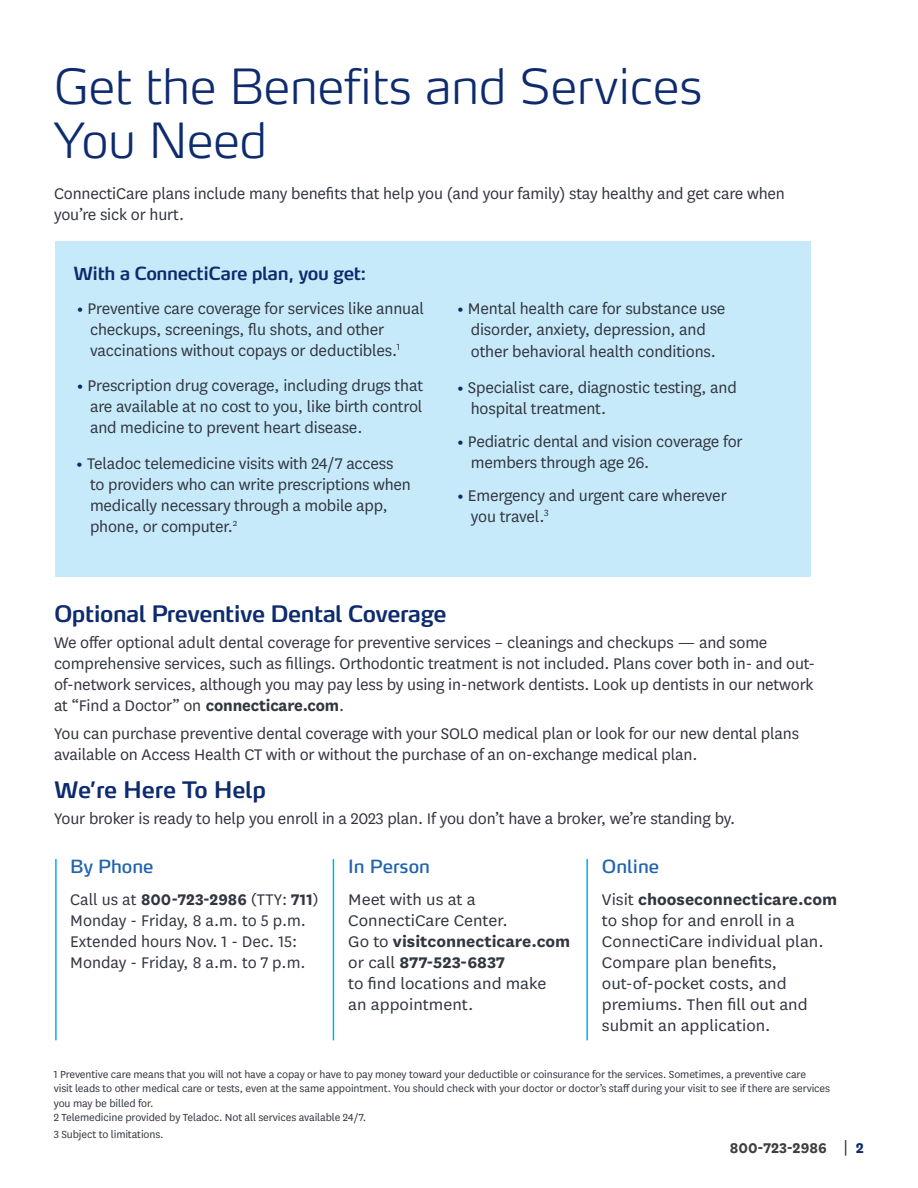
<style>
.page{position:relative;width:918px;height:1188px;background:#fff}
.page>*{position:absolute;margin:0;border:0;box-sizing:border-box;transform-origin:0 0}
.t1{font:300 expanded 48px/54px "Max Pro";color:#0d2b6d}
.t2{font:600 22.5px "Max Pro";letter-spacing:-.025em;color:#0d2b6d}
.SUBHEAD{font:18px/21px "National";letter-spacing:-.01em;color:#323640}
.SUBHEAD-2{font:18px/21px "National";letter-spacing:-.01em;color:#323640;scale:1.05 1}
.body{font:18px/21px "National";color:#323640}
.t3{font:600 18px "Max Pro";letter-spacing:-.025em;color:#0d2b6d}
.SUBHEAD-3{font:18px "Max Pro";color:#2163b0}
.body-2{font:18px "Max Pro";color:#2163b0}
.t4{font:700 16.5px "National";color:#3e3e3f}
.t5{font:12px/14.4px "National";letter-spacing:-.01em;color:#323640}
.s1{font-weight:800;font-size:16.5px;color:#0d2b6d}
.s2{font-weight:700}
.s3{font-family:"Max Pro";font-weight:600;font-size:22.5px;color:#fff}
.s4{font-family:"Max Pro";font-weight:300;font-stretch:expanded;color:#231f20}
.s5{color:#0d2b6d}
</style>
<div class="page">
<div style="left:55px;top:241px;width:756px;height:336px;background:#c6eafa"></div>
<hr style="left:55px;top:859px;width:2px;height:181px;background:#00aeef">
<hr style="left:333px;top:859px;width:1px;height:181px;background:#00aeef">
<hr style="left:586px;top:859px;width:2px;height:181px;background:#00aeef">
<p class="t1" style="left:54px;top:55px;width:650px">Get the Benefits and Services<br>You Need</p>
<p class="SUBHEAD" style="left:54px;top:183px;width:732px">ConnectiCare plans include many benefits that help you (and your family) stay healthy and get care when you’re sick or hurt.</p>
<p class="t3" style="left:73px;top:258px;width:295px">With a ConnectiCare plan, you get:</p>
<p class="SUBHEAD" style="left:90px;top:297px;width:335px;text-indent:-13px"><span class="s1">•</span> Preventive care coverage for services like annual checkups, screenings, flu shots, and other vaccinations without copays or deductibles.<sup>1</sup></p>
<p class="SUBHEAD" style="left:90px;top:374px;width:335px;text-align:justify;text-indent:-13px"><span class="s1">•</span> Prescription drug coverage, including drugs that are available at no cost to you, like birth control and medicine to prevent heart disease.</p>
<p class="SUBHEAD" style="left:77px;top:452px;width:318px"><span class="s1">•</span> Teladoc telemedicine visits with 24/7 access</p>
<p class="SUBHEAD" style="left:90px;top:473px;width:322px">to providers who can write prescriptions when medically necessary through a mobile app, phone, or computer.<sup>2</sup></p>
<p class="SUBHEAD" style="left:458px;top:297px;width:269px;line-height:21.8px;text-align:center"><span class="s1">•</span> Mental health care for substance use disorder, anxiety, depression, and other behavioral health conditions.</p>
<p class="SUBHEAD" style="left:471px;top:376px;width:267px;text-indent:-13px"><span class="s1">•</span> Specialist care, diagnostic testing, and hospital treatment.</p>
<p class="SUBHEAD" style="left:471px;top:430px;width:273px;text-indent:-13px"><span class="s1">•</span> Pediatric dental and vision coverage for members through age 26.</p>
<p class="SUBHEAD" style="left:471px;top:485px;width:258px;text-indent:-13px"><span class="s1">•</span> Emergency and urgent care wherever you travel.<sup>3</sup></p>
<p class="t2" style="left:54px;top:595px;width:394px">Optional Preventive Dental Coverage</p>
<p class="SUBHEAD" style="left:54px;top:631px;width:763px">We offer optional adult dental coverage for preventive services – cleanings and checkups — and some comprehensive services, such as fillings. Orthodontic treatment is not included. Plans cover both in- and out&shy;of-network services, although you may pay less by using in-network dentists. Look up dentists in our network at “Find a Doctor” on <span class="s2">connecticare.com</span>.</p>
<p class="SUBHEAD" style="left:54px;top:722px;width:747px">You can purchase preventive dental coverage with your SOLO medical plan or look for our new dental plans available on Access Health CT with or without the purchase of an on-exchange medical plan.</p>
<p class="t2" style="left:54px;top:771px;width:214px">We’re Here To Help</p>
<p class="SUBHEAD" style="left:54px;top:807px;width:683px">Your broker is ready to help you enroll in a 2023 plan. If you don’t have a broker, we’re standing by.</p>
<p class="body-2" style="left:70px;top:851px;width:85px">By Phone</p>
<p class="body" style="left:70px;top:888px;width:250px">Call us at <span class="s2">800-723-2986</span> (TTY: <span class="s2">711</span>)<br>Monday - Friday, 8 a.m. to 5 p.m.<br>Extended hours Nov. 1 - Dec. 15:<br>Monday - Friday, 8 a.m. to 7 p.m.</p>
<p class="SUBHEAD-3" style="left:348px;top:851px;width:83px">In Person</p>
<p class="SUBHEAD-2" style="left:348px;top:888px;width:213px">Meet with us at a<br>ConnectiCare Center.<br>Go to <span class="s2">visitconnecticare.com </span>or call <span class="s2">877-523-6837<br></span>to find locations and make<br>an appointment.</p>
<p class="SUBHEAD-3" style="left:602px;top:851px;width:59px">Online</p>
<p class="SUBHEAD-2" style="left:602px;top:888px;width:225px">Visit <span class="s2">chooseconnecticare.com </span>to shop for and enroll in a<br>ConnectiCare individual plan.<br>Compare plan benefits, out-of-pocket costs, and premiums. Then fill out and submit an application.</p>
<p class="t5" style="left:54px;top:1067px;width:778px">1 Preventive care means that you will not have a copay or have to pay money toward your deductible or coinsurance for the services. Sometimes, a preventive care<br>visit leads to other medical care or tests, even at the same appointment. You should check with your doctor or doctor’s staff during your visit to see if there are services you may be billed for.<br>2 Telemedicine provided by Teladoc. Not all services available 24/7.</p>
<p class="t5" style="left:54px;top:1126px;width:111px">3 Subject to limitations.</p>
<p class="t4" style="left:730px;top:1136px;width:136px">800-723-2986 <span class="s3">3</span><span class="s4">|</span> <span class="s5">2</span></p>
</div>
